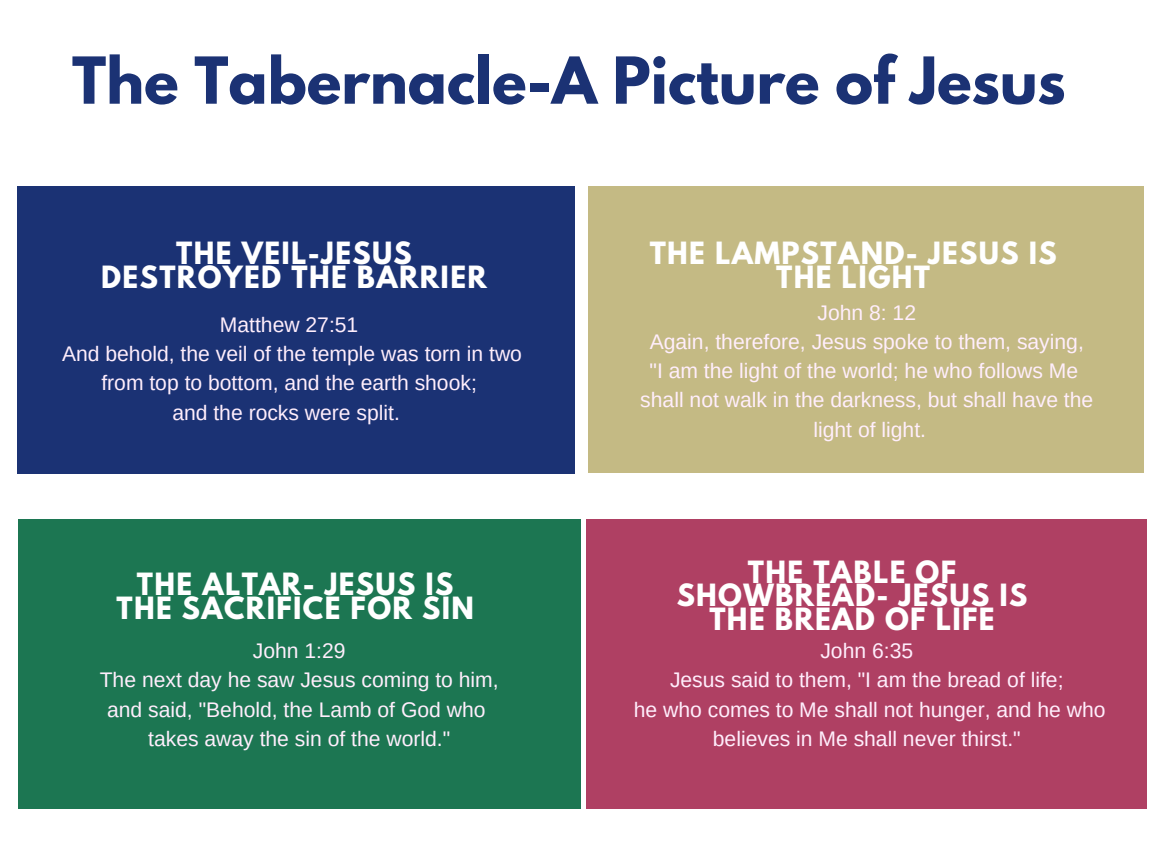
<style>
.page{position:relative;width:1152px;height:864px;background:#fff}
.page>*{position:absolute;margin:0;border:0;box-sizing:border-box;transform-origin:0 0}
.t1{font:700 57.3px "League Spartan";color:#1b3274}
.t2{font:700 27.15px/23.7px "League Spartan";letter-spacing:.05em;color:#fff;text-align:center}
.t3{font:21.15px/29.2px "Arimo";color:#ffeefc;text-align:center}
</style>
<div class="page">
<div style="left:18px;top:520px;width:562px;height:289px;background:#1c7652"></div>
<div style="left:588px;top:186px;width:556px;height:286px;background:#c4ba84"></div>
<div style="left:586px;top:520px;width:560px;height:289px;background:#af4063"></div>
<div style="left:17px;top:186px;width:558px;height:288px;background:#1b3274"></div>
<h1 class="t1" style="left:72px;top:52px;width:995px">The Tabernacle-A Picture of Jesus</h1>
<p class="t2" style="left:101px;top:245px;width:387px">THE VEIL-JESUS<br>DESTROYED THE BARRIER</p>
<p class="t3" style="left:62px;top:310px;width:462px">Matthew 27:51<br>And behold, the veil of the temple was torn in two from top to bottom, and the earth shook;<br>and the rocks were split.</p>
<p class="t2" style="left:116px;top:576px;width:359px">THE ALTAR- JESUS IS<br>THE SACRIFICE FOR SIN</p>
<p class="t2" style="left:650px;top:245px;width:409px">THE LAMPSTAND- JESUS IS<br>THE LIGHT</p>
<p class="t3" style="left:640px;top:298px;width:454px">John 8: 12<br>Again, therefore, Jesus spoke to them, saying,<br>"I am the light of the world; he who follows Me shall not walk in the darkness, but shall have the light of light.</p>
<p class="t2" style="left:677px;top:563px;width:352px">THE TABLE OF<br>SHOWBREAD- JESUS IS<br>THE BREAD OF LIFE</p>
<p class="t3" style="left:100px;top:636px;width:400px">John 1:29<br>The next day he saw Jesus coming to him, and said, "Behold, the Lamb of God who takes away the sin of the world."</p>
<p class="t3" style="left:634px;top:636px;width:473px">John 6:35<br>Jesus said to them, "I am the bread of life;<br>he who comes to Me shall not hunger, and he who believes in Me shall never thirst."</p>
</div>
